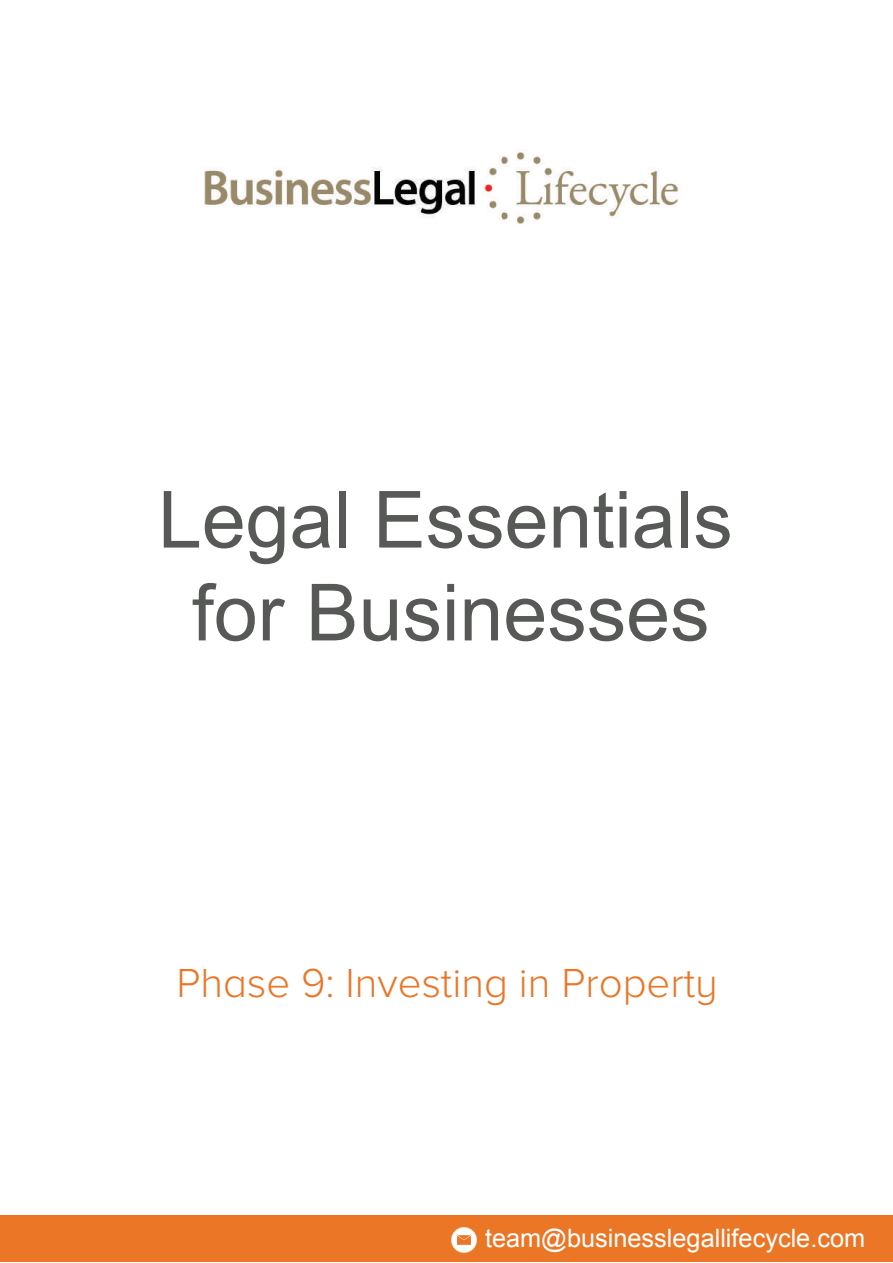
<style>
.page{position:relative;width:893px;height:1263px;background:#fff}
.page>*{position:absolute;margin:0;border:0;box-sizing:border-box;transform-origin:0 0}
.t1{font:78.9px/92.8px "Arial";color:#575956;text-align:center}
.t2{font:300 42px "Proxima Nova A";color:#ea7626}
.t3{font:25.35px "Arial";color:#fff}
</style>
<div class="page">
<div style="left:0;top:1215px;width:893px;height:46px;background:#ea7626"></div>
<img style="left:204px;top:150px;width:475px;height:74px">
<img style="left:432px;top:1227px;width:63px;height:35px">
<h1 class="t1" style="left:158px;top:474px;width:576px">Legal Essentials for Businesses</h1>
<h2 class="t2" style="left:176px;top:960px;width:543px">Phase 9: Investing in Property</h2>
<p class="t3" style="left:485px;top:1221px;width:382px">team@businesslegallifecycle.com</p>
</div>
